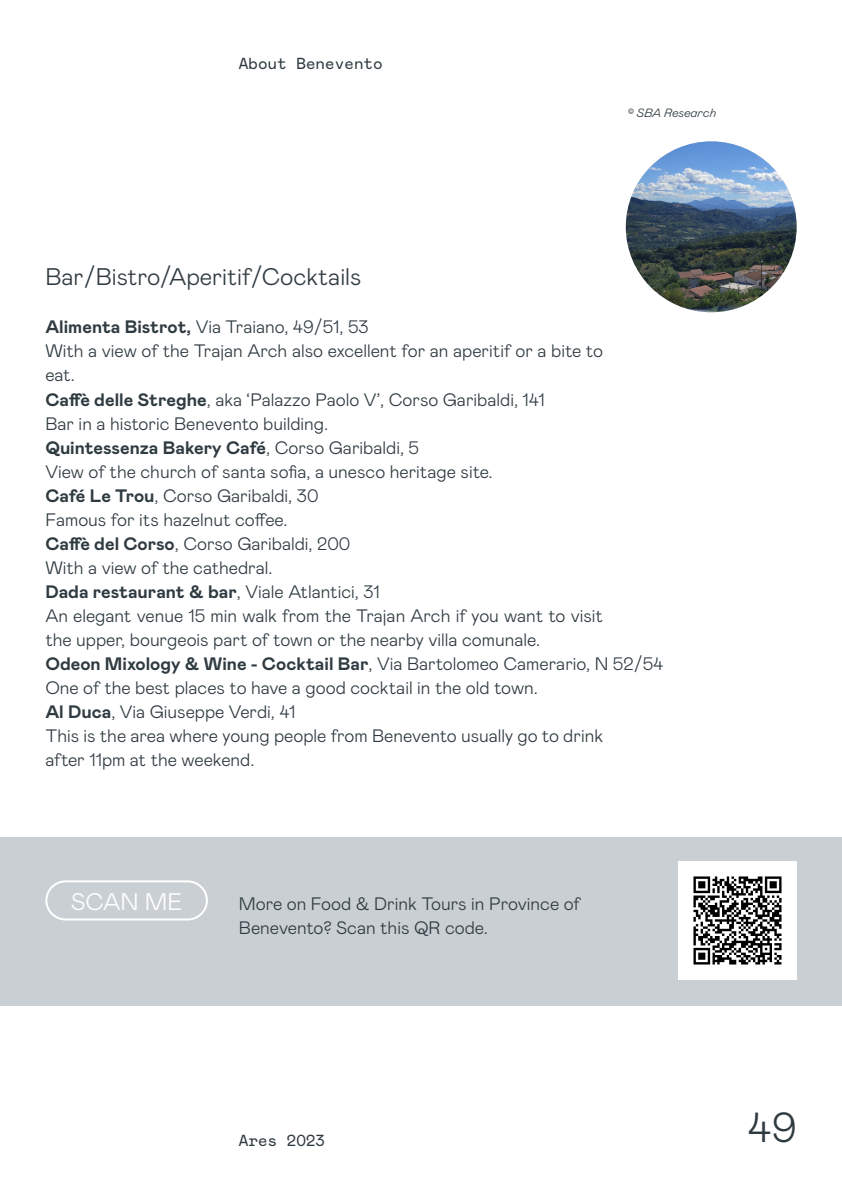
<style>
.page{position:relative;width:842px;height:1191px;background:#fff}
.page>*{position:absolute;margin:0;border:0;box-sizing:border-box;transform-origin:0 0}
.t1{font:300 42px "Mabry Pro";color:#2f3b41}
.Preline{font:300 24px "Mabry Pro";color:#2f3b41}
.Text_im_Kasten{font:300 24px "Mabry Pro";color:#fff}
.Fließtext{font:300 18px/24px "Mabry Pro";color:#2f3b41}
.Fließtext-2{font:700 18px "Mabry Pro";color:#2f3b41}
.Kopfzeile{font:16px "Mabry Mono Pro";color:#2f3b41}
.Bildcredit{font:italic 300 12px "Mabry Pro";color:#2f3b41}
.s1{font-weight:700}
.s2{font-weight:300}
</style>
<div class="page">
<div style="left:0;top:837px;width:842px;height:168px;background:#c9cfd3"></div>
<img style="left:679px;top:861px;width:118px;height:118px">
<div style="left:45px;top:880px;width:163px;height:40px;border:2px solid #fff;border-radius:19px"></div>
<img style="left:626px;top:141px;width:171px;height:171px;border-radius:85px">
<p class="Kopfzeile" style="left:239px;top:54px;width:146px">About Benevento</p>
<p class="Bildcredit" style="left:627px;top:105px;width:91px">© SBA Research</p>
<p class="Preline" style="left:45px;top:260px;width:318px">Bar/Bistro/Aperitif/Cocktails</p>
<p class="Fließtext" style="left:45px;top:314px;width:325px"><span class="s1">Alimenta Bistrot,</span> Via Traiano, 49/51, 53</p>
<p class="Fließtext" style="left:45px;top:338px;width:559px">With a view of the Trajan Arch also excellent for an aperitif or a bite to eat.</p>
<p class="Fließtext" style="left:45px;top:386px;width:501px"><span class="s1">Caffè delle Streghe</span>, aka ‘Palazzo Paolo V’, Corso Garibaldi, 141</p>
<p class="Fließtext" style="left:45px;top:410px;width:284px">Bar in a historic Benevento building.</p>
<p class="Fließtext-2" style="left:45px;top:434px;width:375px">Quintessenza Bakery Café<span class="s2">, Corso Garibaldi, 5</span></p>
<p class="Fließtext" style="left:45px;top:458px;width:449px">View of the church of santa sofia, a unesco heritage site.</p>
<p class="Fließtext" style="left:45px;top:482px;width:275px"><span class="s1">Café Le Trou</span>, Corso Garibaldi, 30</p>
<p class="Fließtext" style="left:45px;top:506px;width:244px">Famous for its hazelnut coffee.</p>
<p class="Fließtext" style="left:45px;top:530px;width:307px"><span class="s1">Caffè del Corso</span>, Corso Garibaldi, 200</p>
<p class="Fließtext" style="left:45px;top:554px;width:229px">With a view of the cathedral.</p>
<p class="Fließtext-2" style="left:45px;top:578px;width:336px">Dada restaurant &amp; bar<span class="s2">, Viale Atlantici, 31</span></p>
<p class="Fließtext" style="left:45px;top:602px;width:559px">An elegant venue 15 min walk from the Trajan Arch if you want to visit the upper, bourgeois part of town or the nearby villa comunale.</p>
<p class="Fließtext-2" style="left:45px;top:650px;width:620px">Odeon Mixology &amp; Wine - Cocktail Bar<span class="s2">, Via Bartolomeo Camerario, N 52/54</span></p>
<p class="Fließtext" style="left:45px;top:674px;width:494px">One of the best places to have a good cocktail in the old town.</p>
<p class="Fließtext" style="left:45px;top:698px;width:251px"><span class="s1">Al Duca</span>, Via Giuseppe Verdi, 41</p>
<p class="Fließtext" style="left:45px;top:722px;width:559px">This is the area where young people from Benevento usually go to drink after 11pm at the weekend.</p>
<p class="Text_im_Kasten" style="left:71px;top:884px;width:113px">SCAN ME</p>
<p class="Fließtext" style="left:239px;top:890px;width:343px">More on Food &amp; Drink Tours in Province of<br>Benevento? Scan this QR code.</p>
<p class="Kopfzeile" style="left:239px;top:1130px;width:88px">Ares 2023</p>
<h1 class="t1" style="left:748px;top:1097px;width:51px">49</h1>
</div>
